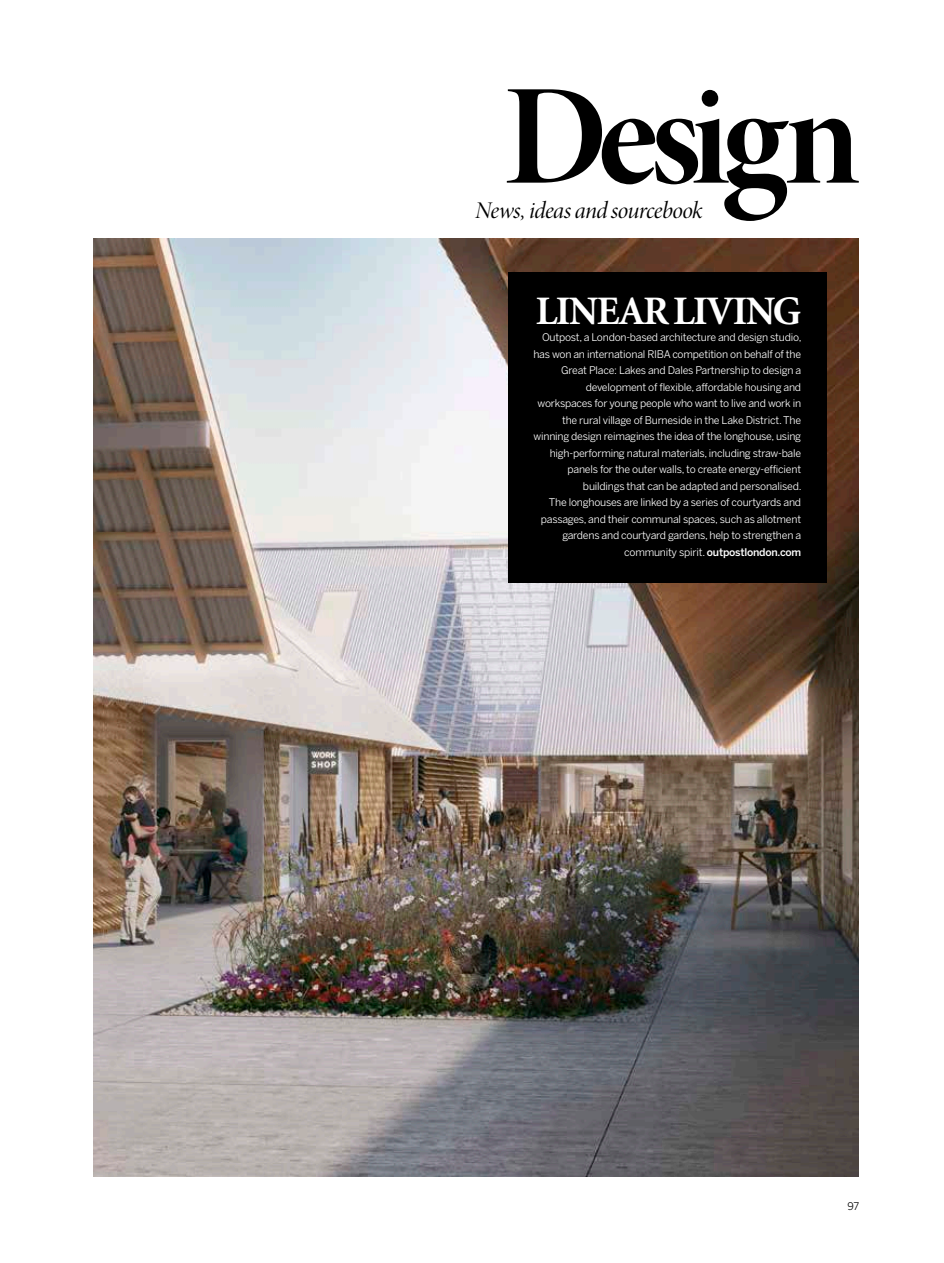
<style>
.page{position:relative;width:944px;height:1263px;background:#fff}
.page>*{position:absolute;margin:0;border:0;box-sizing:border-box;transform-origin:0 0}
.t1{font:144px "Minion Pro Bold Disp";letter-spacing:-.055em;color:#000}
.t2{font:700 40.5px "Minion LT";letter-spacing:-.04em;color:#fff}
.t3{font:24px "Minion Pro It Disp";letter-spacing:-.025em;color:#000}
.t4{font:10.5px/16.5px "Benton Sans";letter-spacing:-.02em;color:#fff;text-align:right}
.t5{font:10.5px "Benton Sans";color:#000}
.s1{font-weight:500}
</style>
<div class="page">
<img style="left:94px;top:239px;width:765px;height:937px">
<div style="left:508px;top:272px;width:319px;height:311px;background:#000"></div>
<h1 class="t1" style="left:503px;top:42px;width:359px">Design</h1>
<h3 class="t3" style="left:475px;top:196px;width:229px">News, ideas and sourcebook</h3>
<h2 class="t2" style="left:536px;top:290px;width:267px">LINEAR LIVING</h2>
<p class="t4" style="left:533px;top:329px;width:270px">Outpost, a London-based architecture and design studio, has won an international RIBA competition on behalf of the Great Place: Lakes and Dales Partnership to design a development of flexible, affordable housing and workspaces for young people who want to live and work in the rural village of Burneside in the Lake District. The winning design reimagines the idea of the longhouse, using high-performing natural materials, including straw-bale panels for the outer walls, to create energy-efficient buildings that can be adapted and personalised.<br>The longhouses are linked by a series of courtyards and passages, and their communal spaces, such as allotment gardens and courtyard gardens, help to strengthen a community spirit. <span class="s1">outpostlondon.com</span></p>
<p class="t5" style="left:847px;top:1200px;width:13px">97</p>
</div>
